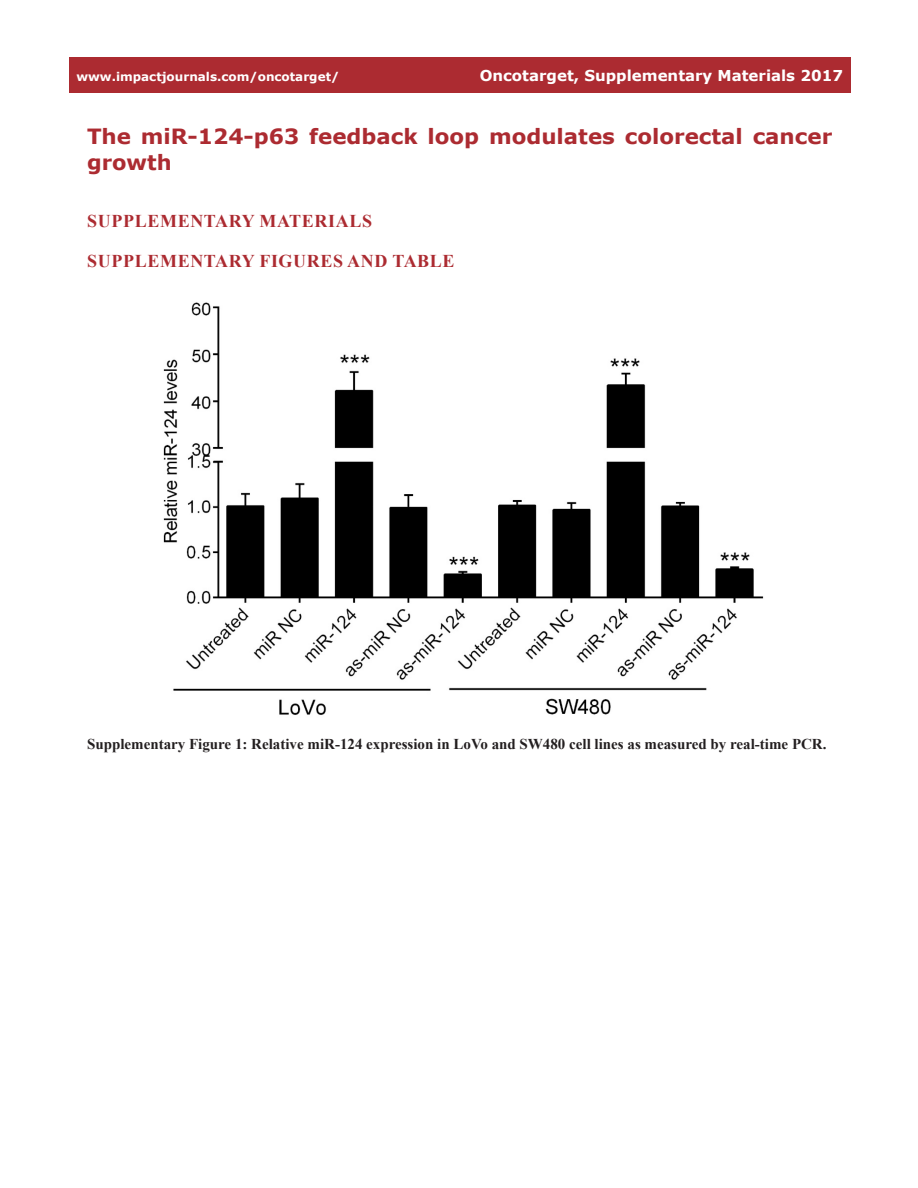
<style>
.page{position:relative;width:918px;height:1188px;background:#fff}
.page>*{position:absolute;margin:0;border:0;box-sizing:border-box;transform-origin:0 0}
.t1{font:700 21px/25.2px "Verdana";color:#ac2b31}
.Heading{font:700 18px "Times New Roman";letter-spacing:.035em;color:#ac2b31}
.figuretext{font:700 15px "Times New Roman";color:#231f20}
.t2{font:700 15px "Verdana";color:#fff}
.t3{font:700 12px "Verdana";color:#fff}
</style>
<div class="page">
<div style="left:69px;top:57px;width:781px;height:36px;background:#ac2b31"></div>
<img style="left:163px;top:302px;width:601px;height:413px">
<p class="t3" style="left:76px;top:68px;width:264px">www.impactjournals.com/oncotarget/</p>
<p class="t2" style="left:480px;top:65px;width:365px">Oncotarget, Supplementary Materials 2017</p>
<p class="t1" style="left:87px;top:124px;width:747px">The miR-124-p63 feedback loop modulates colorectal cancer growth</p>
<p class="Heading" style="left:87px;top:208px;width:286px">SUPPLEMENTARY MATERIALS</p>
<p class="Heading" style="left:87px;top:248px;width:369px">SUPPLEMENTARY FIGURES AND TABLE</p>
<p class="figuretext" style="left:87px;top:733px;width:741px">Supplementary Figure 1: Relative miR-124 expression in LoVo and SW480 cell lines as measured by real-time PCR.</p>
</div>
